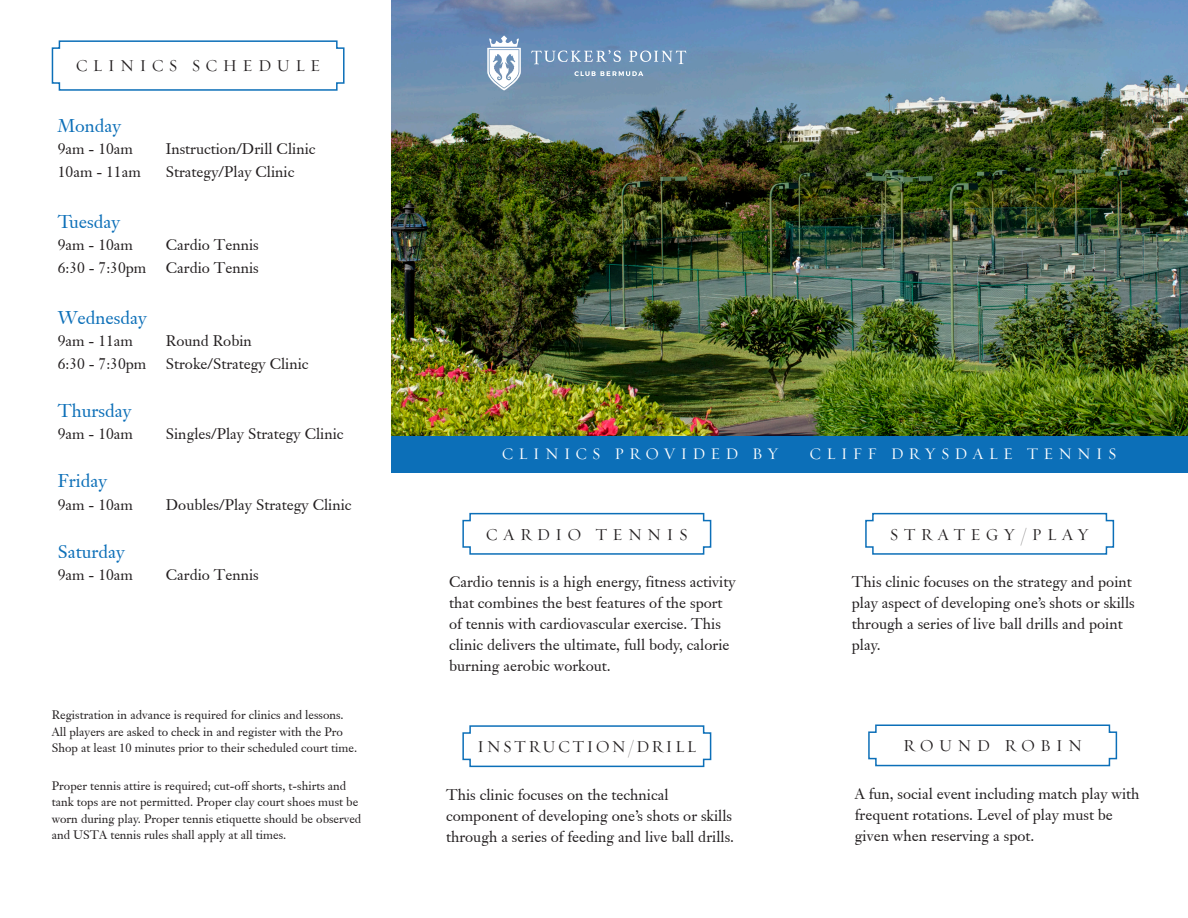
<style>
.page{position:relative;width:1188px;height:918px;background:#fff}
.page>*{position:absolute;margin:0;border:0;box-sizing:border-box;transform-origin:0 0}
.t1{font:18px "Janson S Si";color:#0c6fb8}
.t2{font:16.95px "Requiem Display HTF Roman";letter-spacing:.31em;color:#231f20}
.t3{font:16.95px "Requiem Display HTF Roman";letter-spacing:.14em;color:#231f20}
.t4{font:16.5px "Requiem Display HTF Roman";letter-spacing:.31em;color:#fff}
.t5{font:15px/21px "Janson S Si";color:#231f20}
.t6{font:12px/16.5px "Janson S Si";color:#231f20}
</style>
<div class="page">
<img style="left:392px;top:0;width:796px;height:436px">
<div style="left:392px;top:436px;width:796px;height:36px;background:#0c6fb8"></div>
<svg style="left:51px;top:40px;width:294px;height:51px"></svg>
<svg style="left:462px;top:512px;width:250px;height:43px"></svg>
<svg style="left:462px;top:725px;width:250px;height:43px"></svg>
<svg style="left:865px;top:512px;width:250px;height:43px"></svg>
<svg style="left:868px;top:724px;width:250px;height:43px"></svg>
<svg style="left:574px;top:71px;width:69px;height:5px"></svg>
<svg style="left:487px;top:35px;width:34px;height:56px"></svg>
<svg style="left:531px;top:50px;width:90px;height:14px"></svg>
<svg style="left:629px;top:51px;width:57px;height:13px"></svg>
<p class="t2" style="left:76px;top:55px;width:246px">CLINICS SCHEDULE</p>
<p class="t1" style="left:58px;top:114px;width:65px">Monday</p>
<p class="t5" style="left:58px;top:139px;width:77px">9am - 10am</p>
<p class="t5" style="left:166px;top:139px;width:151px">Instruction/Drill Clinic</p>
<p class="t5" style="left:58px;top:161px;width:85px">10am - 11am</p>
<p class="t5" style="left:166px;top:161px;width:130px">Strategy/Play Clinic</p>
<p class="t1" style="left:58px;top:210px;width:64px">Tuesday</p>
<p class="t5" style="left:58px;top:235px;width:77px">9am - 10am</p>
<p class="t5" style="left:166px;top:235px;width:95px">Cardio Tennis</p>
<p class="t5" style="left:58px;top:257px;width:90px">6:30 - 7:30pm</p>
<p class="t5" style="left:166px;top:257px;width:95px">Cardio Tennis</p>
<p class="t1" style="left:58px;top:306px;width:90px">Wednesday</p>
<p class="t5" style="left:58px;top:331px;width:77px">9am - 11am</p>
<p class="t5" style="left:166px;top:331px;width:88px">Round Robin</p>
<p class="t5" style="left:58px;top:353px;width:90px">6:30 - 7:30pm</p>
<p class="t5" style="left:166px;top:353px;width:144px">Stroke/Strategy Clinic</p>
<p class="t1" style="left:58px;top:399px;width:75px">Thursday</p>
<p class="t5" style="left:58px;top:424px;width:77px">9am - 10am</p>
<p class="t5" style="left:166px;top:424px;width:179px">Singles/Play Strategy Clinic</p>
<p class="t1" style="left:58px;top:470px;width:51px">Friday</p>
<p class="t5" style="left:58px;top:494px;width:77px">9am - 10am</p>
<p class="t5" style="left:166px;top:494px;width:187px">Doubles/Play Strategy Clinic</p>
<p class="t1" style="left:58px;top:540px;width:68px">Saturday</p>
<p class="t5" style="left:58px;top:565px;width:77px">9am - 10am</p>
<p class="t5" style="left:166px;top:565px;width:95px">Cardio Tennis</p>
<p class="t6" style="left:52px;top:707px;width:293px">Registration in advance is required for clinics and lessons.</p>
<p class="t6" style="left:52px;top:723px;width:307px">All players are asked to check in and register with the Pro<br>Shop at least 10 minutes prior to their scheduled court time.</p>
<p class="t6" style="left:52px;top:777px;width:311px">Proper tennis attire is required; cut-off shorts, t-shirts and tank tops are not permitted. Proper clay court shoes must be worn during play. Proper tennis etiquette should be observed and USTA tennis rules shall apply at all times.</p>
<p class="t4" style="left:502px;top:443px;width:279px">CLINICS PROVIDED BY</p>
<p class="t4" style="left:810px;top:443px;width:308px">CLIFF DRYSDALE TENNIS</p>
<p class="t2" style="left:486px;top:524px;width:203px">CARDIO TENNIS</p>
<p class="t5" style="left:449px;top:571px;width:288px">Cardio tennis is a high energy, fitness activity that combines the best features of the sport of tennis with cardiovascular exercise. This clinic delivers the ultimate, full body, calorie burning aerobic workout.</p>
<p class="t3" style="left:477px;top:737px;width:221px">INSTRUCTION/DRILL</p>
<p class="t5" style="left:446px;top:784px;width:224px">This clinic focuses on the technical</p>
<p class="t5" style="left:446px;top:805px;width:290px">component of developing one’s shots or skills through a series of feeding and live ball drills.</p>
<p class="t2" style="left:890px;top:524px;width:201px">STRATEGY/PLAY</p>
<p class="t5" style="left:852px;top:571px;width:285px">This clinic focuses on the strategy and point play aspect of developing one’s shots or skills through a series of live ball drills and point play.</p>
<p class="t2" style="left:903px;top:736px;width:181px">ROUND ROBIN</p>
<p class="t5" style="left:855px;top:783px;width:286px">A fun, social event including match play with frequent rotations. Level of play must be given when reserving a spot.</p>
</div>
